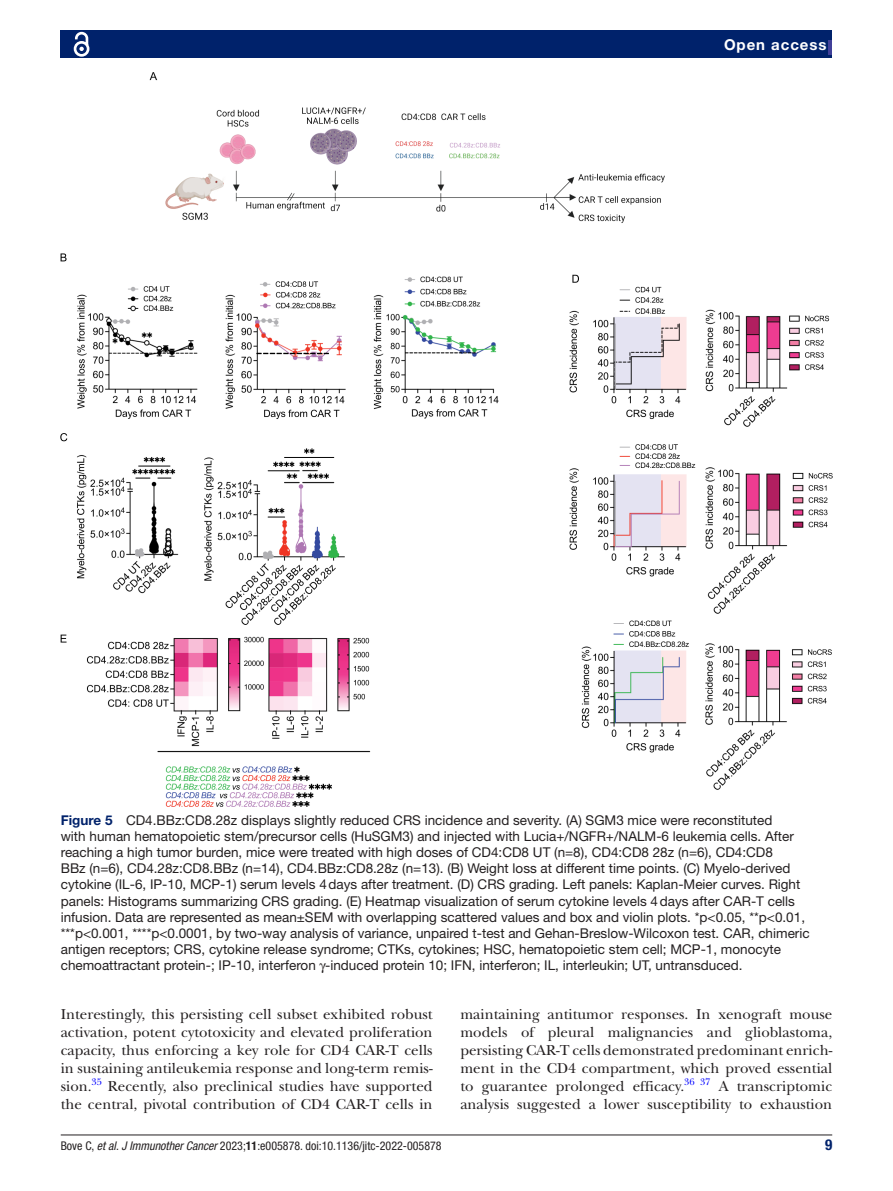
<style>
.page{position:relative;width:893px;height:1191px;background:#fff}
.page>*{position:absolute;margin:0;border:0;box-sizing:border-box;transform-origin:0 0}
.t1{font:15px/18px "New Baskerville";color:#231f20;text-align:justify}
.t2{font:700 15px "Helvetica Neue LT Std";letter-spacing:.065em;color:#fff}
.t3{font:700 condensed 15px "Helvetica Neue LT Std";color:#00226b}
.t4{font:13.5px/16.2px "Helvetica Neue LT Std";color:#231f20}
.t5{font:condensed 12px "Helvetica Neue LT Std";color:#231f20}
.t6{font:9.9px "New Baskerville";color:#00f}
.s1{font-weight:700;color:#00226b}
.s2{font-style:italic}
.s3{font-weight:700}
</style>
<div class="page">
<hr style="left:61px;top:1134px;width:771px;height:1px;background:#231f20">
<div style="left:61px;top:31px;width:771px;height:27px;background:#00226b"></div>
<hr style="left:828px;top:40px;width:4px;height:15px;background:#414099">
<svg style="left:73px;top:31px;width:17px;height:26px"></svg>
<img style="left:61px;top:73px;width:771px;height:734px">
<p class="t2" style="left:724px;top:35px;width:104px">Open access</p>
<p class="t4" style="left:61px;top:811px;width:750px"><span class="s1">Figure 5</span> CD4.BBz:CD8.28z displays slightly reduced CRS incidence and severity. (A) SGM3 mice were reconstituted<br>with human hematopoietic stem/precursor cells (HuSGM3) and injected with Lucia+/NGFR+/NALM-6 leukemia cells. After reaching a high tumor burden, mice were treated with high doses of CD4:CD8 UT (n=8), CD4:CD8 28z (n=6), CD4:CD8<br>BBz (n=6), CD4.28z:CD8.BBz (n=14), CD4.BBz:CD8.28z (n=13). (B) Weight loss at different time points. (C) Myelo-derived cytokine (IL-6, IP-10, MCP-1) serum levels 4days after treatment. (D) CRS grading. Left panels: Kaplan-Meier curves. Right panels: Histograms summarizing CRS grading. (E) Heatmap visualization of serum cytokine levels 4days after CAR-T cells infusion. Data are represented as mean±SEM with overlapping scattered values and box and violin plots. *p&lt;0.05, **p&lt;0.01, ***p&lt;0.001, ****p&lt;0.0001, by two-way analysis of variance, unpaired t-test and Gehan-Breslow-Wilcoxon test. CAR, chimeric antigen receptors; CRS, cytokine release syndrome; CTKs, cytokines; HSC, hematopoietic stem cell; MCP-1, monocyte chemoattractant protein-; IP-10, interferon -induced protein 10; IFN, interferon; IL, interleukin; UT, untransduced.</p>
<p class="t1" style="left:61px;top:1005px;width:373px">Interestingly, this persisting cell subset exhibited robust activation, potent cytotoxicity and elevated proliferation capacity, thus enforcing a key role for CD4 CAR-T cells in sustaining antileukemia response and long-term remis&shy;sion.</p>
<p class="t6" style="left:92px;top:1075px;width:12px">35</p>
<p class="t1" style="left:61px;top:1077px;width:373px;text-align:right">Recently, also preclinical studies have supported<br>the central, pivotal contribution of CD4 CAR-T cells in</p>
<p class="t1" style="left:460px;top:1005px;width:373px">maintaining antitumor responses. In xenograft mouse models of pleural malignancies and glioblastoma, persisting CAR-T cells demonstrated predominant enrich&shy;ment in the CD4 compartment, which proved essential to guarantee prolonged efficacy.</p>
<p class="t6" style="left:684px;top:1075px;width:28px">36 37</p>
<p class="t1" style="left:460px;top:1077px;width:373px;text-align:right">A transcriptomic<br>analysis suggested a lower susceptibility to exhaustion</p>
<p class="t5" style="left:61px;top:1138px;width:382px">Bove C, <span class="s2">et al</span>. <span class="s2">J Immunother Cancer</span> 2023;<span class="s3">11</span>:e005878. doi:10.1136/jitc-2022-005878</p>
<p class="t3" style="left:825px;top:1135px;width:9px">9</p>
</div>
